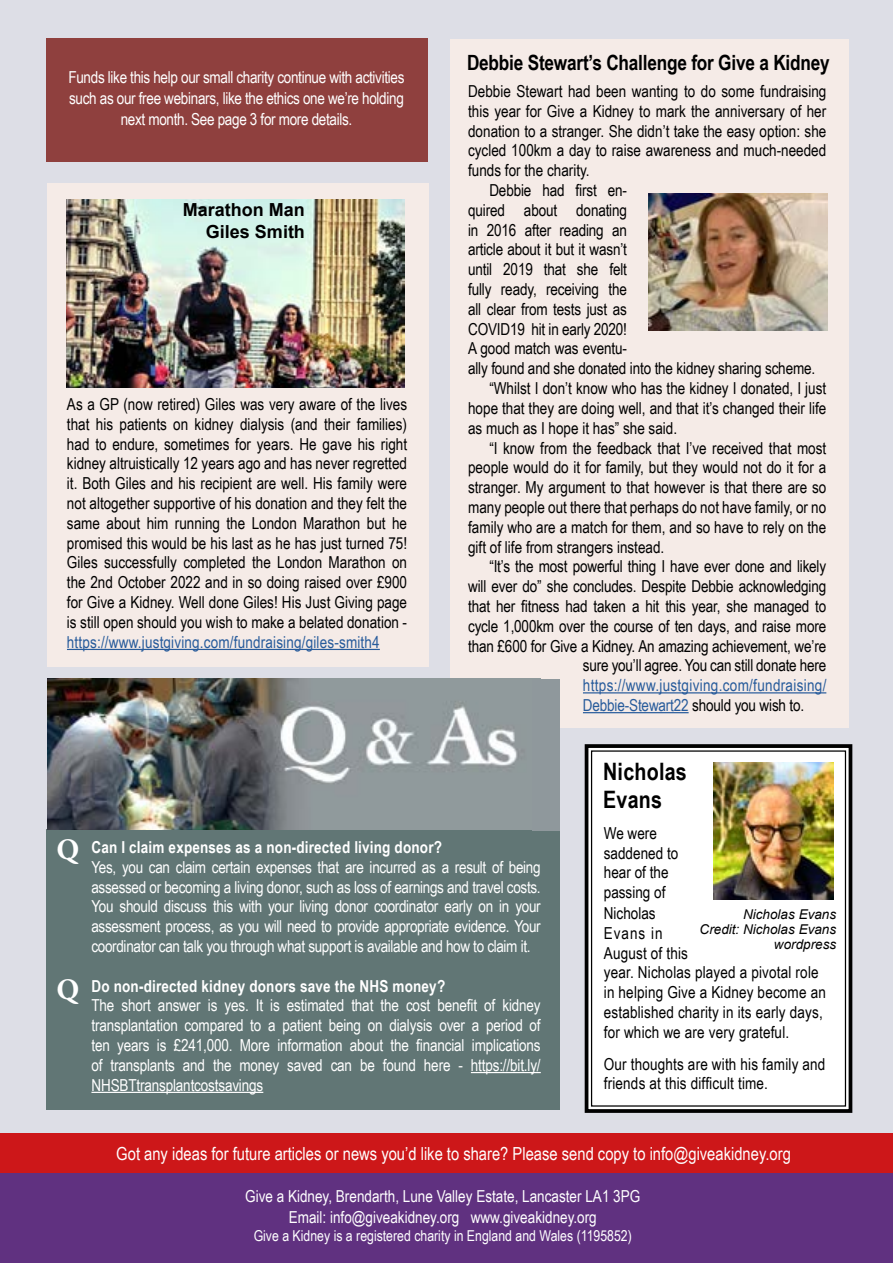
<style>
.page{position:relative;width:893px;height:1263px;background:#dddee6}
.page>*{position:absolute;margin:0;border:0;box-sizing:border-box;transform-origin:0 0}
.t1{font:700 30px "Minion Pro";color:#fff}
.t2{font:700 24px/28.8px "Arial Narrow";letter-spacing:.01em;color:#000}
.t3{font:700 21px "Arial Narrow";letter-spacing:-.01em;color:#000}
.t4{font:18px "Arial Narrow";color:#fff}
.t5{font:700 18px/21.6px "Arial";color:#000;text-align:right}
.t6{font:16.5px/19.8px "Arial Narrow";color:#000}
.t7{font:16.5px/19.8px "Arial Narrow";letter-spacing:-.02em;color:#fff;text-align:justify}
.t8{font:16.5px/19.8px "Arial Narrow";letter-spacing:.01em;color:#275b9b}
.t9{font:16.5px/21.6px "Arial Narrow";color:#fff;text-align:center}
.t10{font:700 16.5px "Arial Narrow";letter-spacing:.01em;color:#fff}
.t11{font:15px "Arial Narrow";color:#fff}
.t12{font:italic 13.5px/15px "Arial";color:#000;text-align:right}
.s1{color:#000}
</style>
<div class="page">
<div style="left:0;top:1133px;width:893px;height:41px;background:#cd1719"></div>
<div style="left:450px;top:39px;width:399px;height:689px;background:#f5ebe7"></div>
<hr style="left:583px;top:692px;width:243px;height:1px;background:#275b9b">
<hr style="left:583px;top:712px;width:106px;height:1px;background:#275b9b">
<div style="left:48px;top:184px;width:381px;height:483px;background:#f5ebe7"></div>
<hr style="left:67px;top:649px;width:313px;height:1px;background:#275b9b">
<img style="left:67px;top:199px;width:337px;height:188px">
<img style="left:648px;top:193px;width:179px;height:137px">
<div style="left:47px;top:38px;width:381px;height:124px;background:#8f403e"></div>
<svg style="left:584px;top:744px;width:269px;height:369px;background:#ebebeb"></svg>
<div style="left:591px;top:750px;width:255px;height:356px;border:1px solid #000"></div>
<img style="left:714px;top:762px;width:120px;height:137px">
<div style="left:47px;top:830px;width:513px;height:280px;background:#617675"></div>
<hr style="left:471px;top:1072px;width:70px;height:1px;background:#fff">
<hr style="left:91px;top:1092px;width:172px;height:1px;background:#fff">
<img style="left:48px;top:679px;width:484px;height:151px">
<div style="left:532px;top:679px;width:28px;height:151px;background:#8f989c"></div>
<div style="left:0;top:1174px;width:893px;height:89px;background:#603180"></div>
<p class="t7" style="left:68px;top:66px;width:337px;line-height:21px;text-align:center">Funds like this help our small charity continue with activities such as our free webinars, like the ethics one we’re holding next month. See page 3 for more details.</p>
<p class="t5" style="left:183px;top:200px;width:124px">Marathon Man<br>Giles Smith</p>
<p class="t6" style="left:67px;top:394px;width:342px;text-align:justify">As a GP (now retired) Giles was very aware of the lives that his patients on kidney dialysis (and their families) had to endure, sometimes for years. He gave his right kidney altruistically 12 years ago and has never regretted it. Both Giles and his recipient are well. His family were not altogether supportive of his donation and they felt the same about him running the London Marathon but he promised this would be his last as he has just turned 75!<br>Giles successfully completed the London Marathon on the 2nd October 2022 and in so doing raised over £900 for Give a Kidney. Well done Giles! His Just Giving page is still open should you wish to make a belated donation -</p>
<p class="t8" style="left:67px;top:631px;width:314px">https://www.justgiving.com/fundraising/giles-smith4</p>
<p class="t3" style="left:467px;top:46px;width:364px">Debbie Stewart’s Challenge for Give a Kidney</p>
<p class="t6" style="left:468px;top:81px;width:360px">Debbie Stewart had been wanting to do some fundraising</p>
<p class="t6" style="left:468px;top:101px;width:360px">this year for Give a Kidney to mark the anniversary of her</p>
<p class="t6" style="left:468px;top:120px;width:360px">donation to a stranger. She didn’t take the easy option: she</p>
<p class="t6" style="left:468px;top:140px;width:360px">cycled 100km a day to raise awareness and much-needed</p>
<p class="t6" style="left:468px;top:160px;width:123px">funds for the charity.</p>
<p class="t6" style="left:489px;top:180px;width:139px">Debbie had first en-</p>
<p class="t6" style="left:468px;top:200px;width:160px">quired about donating</p>
<p class="t6" style="left:468px;top:219px;width:160px">in 2016 after reading an</p>
<p class="t6" style="left:468px;top:239px;width:160px">article about it but it wasn’t</p>
<p class="t6" style="left:468px;top:259px;width:160px">until 2019 that she felt</p>
<p class="t6" style="left:468px;top:279px;width:160px">fully ready, receiving the</p>
<p class="t6" style="left:468px;top:299px;width:160px">all clear from tests just as</p>
<p class="t6" style="left:468px;top:318px;width:160px">COVID19 hit in early 2020!</p>
<p class="t6" style="left:468px;top:338px;width:160px">A good match was eventu-</p>
<p class="t6" style="left:468px;top:358px;width:349px">ally found and she donated into the kidney sharing scheme.</p>
<p class="t6" style="left:489px;top:378px;width:338px">“Whilst I don’t know who has the kidney I donated, I just</p>
<p class="t6" style="left:468px;top:398px;width:360px">hope that they are doing well, and that it’s changed their life</p>
<p class="t6" style="left:468px;top:417px;width:211px">as much as I hope it has” she said.</p>
<p class="t6" style="left:489px;top:437px;width:338px">“I know from the feedback that I’ve received that most</p>
<p class="t6" style="left:468px;top:457px;width:360px">people would do it for family, but they would not do it for a</p>
<p class="t6" style="left:468px;top:477px;width:360px">stranger. My argument to that however is that there are so</p>
<p class="t6" style="left:468px;top:497px;width:360px">many people out there that perhaps do not have family, or no</p>
<p class="t6" style="left:468px;top:516px;width:360px">family who are a match for them, and so have to rely on the</p>
<p class="t6" style="left:468px;top:536px;width:198px">gift of life from strangers instead.</p>
<p class="t6" style="left:489px;top:556px;width:338px">“It’s the most powerful thing I have ever done and likely</p>
<p class="t6" style="left:468px;top:576px;width:360px">will ever do” she concludes. Despite Debbie acknowledging</p>
<p class="t6" style="left:468px;top:596px;width:360px">that her fitness had taken a hit this year, she managed to</p>
<p class="t6" style="left:468px;top:615px;width:360px">cycle 1,000km over the course of ten days, and raise more</p>
<p class="t6" style="left:468px;top:635px;width:360px">than £600 for Give a Kidney. An amazing achievement, we’re</p>
<p class="t6" style="left:583px;top:655px;width:245px">sure you’ll agree. You can still donate here</p>
<p class="t8" style="left:583px;top:675px;width:245px">https://www.justgiving.com/fundraising/<br>Debbie-Stewart22 <span class="s1">should you wish to.</span></p>
<h1 class="t1" style="left:57px;top:829px;width:24px">Q</h1>
<h1 class="t1" style="left:57px;top:968px;width:24px">Q</h1>
<p class="t10" style="left:91px;top:835px;width:352px">Can I claim expenses as a non-directed living donor?</p>
<p class="t7" style="left:91px;top:856px;width:451px">Yes, you can claim certain expenses that are incurred as a result of being assessed or becoming a living donor, such as loss of earnings and travel costs.<br>You should discuss this with your living donor coordinator early on in your assessment process, as you will need to provide appropriate evidence. Your coordinator can talk you through what support is available and how to claim it.</p>
<p class="t10" style="left:91px;top:973px;width:355px">Do non-directed kidney donors save the NHS money?</p>
<p class="t7" style="left:91px;top:995px;width:451px">The short answer is yes. It is estimated that the cost benefit of kidney transplantation compared to a patient being on dialysis over a period of ten years is £241,000. More information about the financial implications of transplants and the money saved can be found here - https://bit.ly/ NHSBTtransplantcostsavings</p>
<h2 class="t2" style="left:603px;top:756px;width:85px">Nicholas<br>Evans</h2>
<p class="t6" style="left:604px;top:822px;width:224px">We were<br>saddened to<br>hear of the<br>passing of<br>Nicholas<br>Evans in<br>August of this<br>year. Nicholas played a pivotal role in helping Give a Kidney become an established charity in its early days, for which we are very grateful.</p>
<p class="t6" style="left:604px;top:1053px;width:223px">Our thoughts are with his family and friends at this difficult time.</p>
<p class="t12" style="left:700px;top:907px;width:138px">Nicholas Evans<br>Credit: Nicholas Evans wordpress</p>
<p class="t4" style="left:116px;top:1141px;width:676px">Got any ideas for future articles or news you’d like to share? Please send copy to info@giveakidney.org</p>
<p class="t9" style="left:245px;top:1184px;width:397px">Give a Kidney, Brendarth, Lune Valley Estate, Lancaster LA1 3PG<br>Email: info@giveakidney.org www.giveakidney.org</p>
<p class="t11" style="left:254px;top:1225px;width:380px">Give a Kidney is a registered charity in England and Wales (1195852)</p>
</div>
